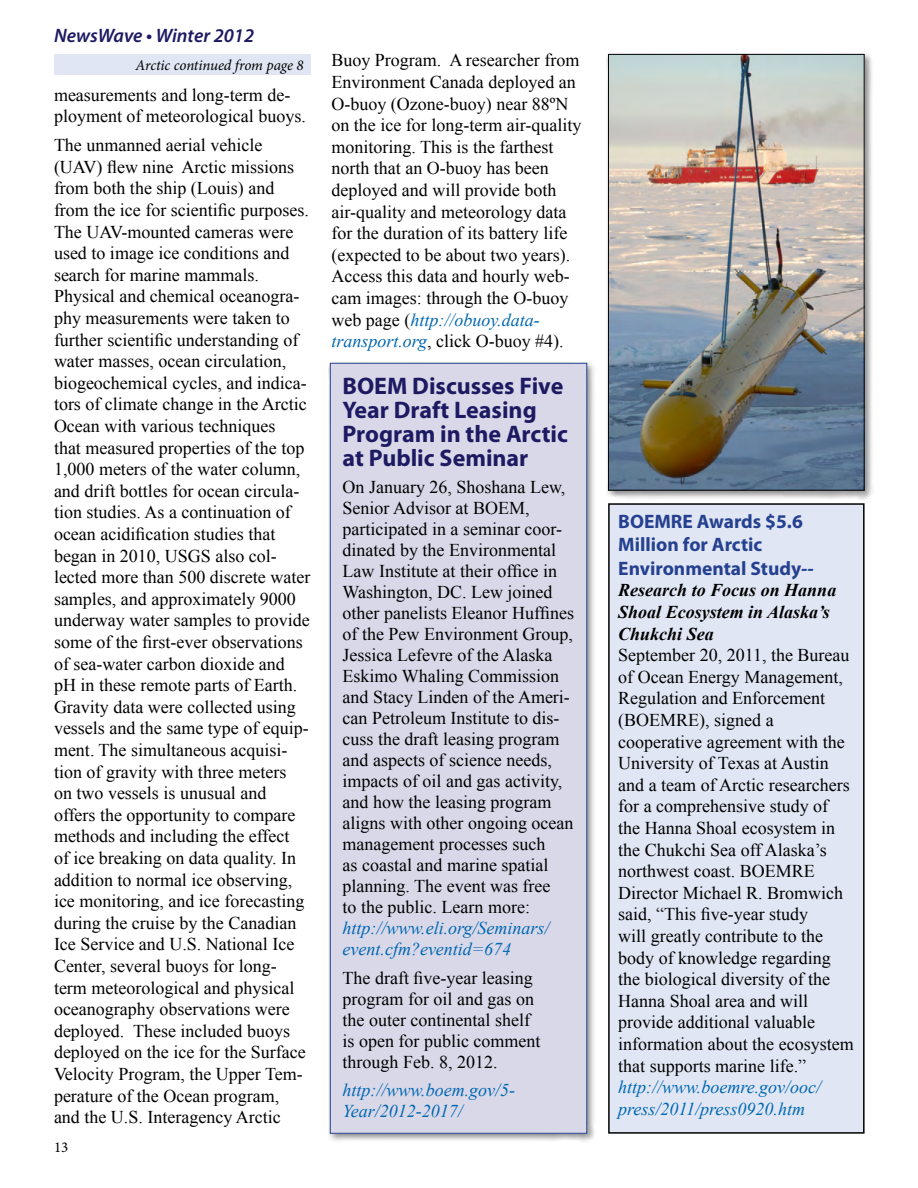
<style>
.page{position:relative;width:918px;height:1188px;background:#fff}
.page>*{position:absolute;margin:0;border:0;box-sizing:border-box;transform-origin:0 0}
.Heading_1{font:700 24px/24px "Myriad Pro";color:#1d1a62}
.t1{font:700 19.5px/23.4px "Myriad Pro";color:#25408f}
.t2{font:italic 600 19.5px "Myriad Pro";color:#1d1a62}
.Body_copy{font:18px/21.6px "Times New Roman";color:#000}
.Body_copy-2{font:italic 18px/21px "Times New Roman";color:#0067b1}
.Continued____page{font:italic 15px "Minion Pro";letter-spacing:-.01em;color:#000}
.t3{font:15px "Minion Pro";color:#000}
.s1{font-style:italic;color:#0067b1}
.s2{font-style:italic}
.s3{font-weight:700;font-style:italic}
</style>
<div class="page">
<div style="left:609px;top:504px;width:255px;height:629px;background:#e0e6f4"></div>
<div style="left:608px;top:503px;width:257px;height:631px;border:2px solid #000"></div>
<div style="left:328px;top:361px;width:268px;height:781px;background:#000;opacity:.45"></div>
<div style="left:330px;top:363px;width:257px;height:770px;background:#d9d8e9"></div>
<div style="left:330px;top:363px;width:257px;height:771px;border:1px solid #25408f"></div>
<div style="left:54px;top:54px;width:256px;height:21px;background:#e0e6f4"></div>
<div style="left:606px;top:52px;width:267px;height:448px;background:#000;opacity:.45"></div>
<img style="left:610px;top:56px;width:253px;height:433px">
<div style="left:608px;top:54px;width:257px;height:437px;border:1px solid #000"></div>
<p class="t2" style="left:54px;top:23px;width:202px">NewsWave • Winter 2012</p>
<p class="Continued____page" style="left:136px;top:55px;width:170px">Arctic continued from page 8</p>
<p class="Body_copy" style="left:54px;top:83px;width:253px">measurements and long-term de&shy;ployment of meteorological buoys.</p>
<p class="Body_copy" style="left:54px;top:134px;width:258px">The unmanned aerial vehicle (UAV) flew nine Arctic missions from both the ship (Louis) and from the ice for scientific purposes.<br>The UAV-mounted cameras were used to image ice conditions and search for marine mammals.<br>Physical and chemical oceanogra&shy;phy measurements were taken to further scientific understanding of water masses, ocean circulation, biogeochemical cycles, and indica&shy;tors of climate change in the Arctic Ocean with various techniques<br>that measured properties of the top 1,000 meters of the water column, and drift bottles for ocean circula&shy;tion studies. As a continuation of ocean acidification studies that began in 2010, USGS also col&shy;lected more than 500 discrete water samples, and approximately 9000 underway water samples to provide some of the first-ever observations of sea-water carbon dioxide and pH in these remote parts of Earth.<br>Gravity data were collected using vessels and the same type of equip&shy;ment. The simultaneous acquisi&shy;tion of gravity with three meters<br>on two vessels is unusual and offers the opportunity to compare methods and including the effect<br>of ice breaking on data quality. In addition to normal ice observing, ice monitoring, and ice forecasting during the cruise by the Canadian Ice Service and U.S. National Ice Center, several buoys for long&shy;term meteorological and physical oceanography observations were deployed. These included buoys deployed on the ice for the Surface Velocity Program, the Upper Tem&shy;perature of the Ocean program,<br>and the U.S. Interagency Arctic</p>
<p class="t3" style="left:54px;top:1137px;width:16px">13</p>
<p class="Body_copy" style="left:331px;top:49px;width:252px">Buoy Program. A researcher from<br>Environment Canada deployed an<br>O-buoy (Ozone-buoy) near 88ºN on the ice for long-term air-quality monitoring. This is the farthest north that an O-buoy has been deployed and will provide both air-quality and meteorology data for the duration of its battery life (expected to be about two years).<br>Access this data and hourly web&shy;cam images: through the O-buoy web page (<span class="s1">http://obuoy.data&shy;transport.org</span>, click O-buoy #4).</p>
<p class="Heading_1" style="left:343px;top:373px;width:227px">BOEM Discusses Five<br>Year Draft Leasing<br>Program in the Arctic at Public Seminar</p>
<p class="Body_copy" style="left:343px;top:476px;width:233px;line-height:21px">On January 26, Shoshana Lew,<br>Senior Advisor at BOEM, participated in a seminar coor&shy;dinated by the Environmental<br>Law Institute at their office in<br>Washington, DC. Lew joined other panelists Eleanor Huffines of the Pew Environment Group,<br>Jessica Lefevre of the Alaska<br>Eskimo Whaling Commission and Stacy Linden of the Ameri&shy;can Petroleum Institute to dis&shy;cuss the draft leasing program and aspects of science needs, impacts of oil and gas activity, and how the leasing program aligns with other ongoing ocean management processes such<br>as coastal and marine spatial planning. The event was free<br>to the public. Learn more: <span class="s1">http://www.eli.org/Seminars/ event.cfm?eventid=674</span></p>
<p class="Body_copy" style="left:343px;top:967px;width:199px;line-height:21px">The draft five-year leasing program for oil and gas on the outer continental shelf is open for public comment through Feb. 8, 2012.</p>
<p class="Body_copy-2" style="left:343px;top:1079px;width:174px">http://www.boem.gov/5-<br>Year/2012-2017/</p>
<p class="t1" style="left:618px;top:509px;width:197px">BOEMRE Awards $5.6<br>Million for Arctic<br>Environmental Study<span class="s2">--</span></p>
<p class="Body_copy" style="left:618px;top:579px;width:237px"><span class="s3">Research to Focus on Hanna<br>Shoal Ecosystem in Alaska’s<br>Chukchi Sea<br></span>September 20, 2011, the Bureau of Ocean Energy Management,<br>Regulation and Enforcement (BOEMRE), signed a cooperative agreement with the<br>University of Texas at Austin and a team of Arctic researchers for a comprehensive study of the Hanna Shoal ecosystem in the Chukchi Sea off Alaska’s northwest coast. BOEMRE<br>Director Michael R. Bromwich said, “This five-year study<br>will greatly contribute to the body of knowledge regarding the biological diversity of the<br>Hanna Shoal area and will provide additional valuable information about the ecosystem that supports marine life.” <span class="s1">http://www.boemre.gov/ooc/ press/2011/press0920.htm</span></p>
</div>
